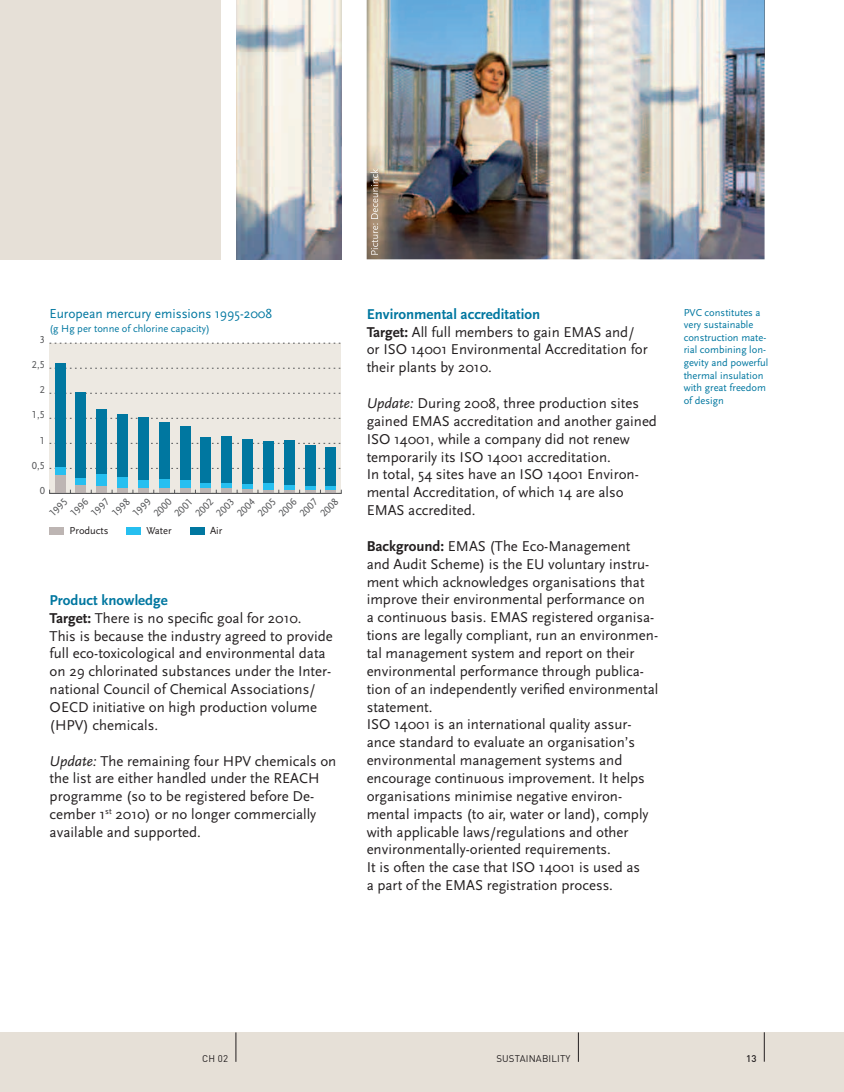
<style>
.page{position:relative;width:844px;height:1092px;background:#fff}
.page>*{position:absolute;margin:0;border:0;box-sizing:border-box;transform-origin:0 0}
.t1{font:14.88px/17.8px "Scala Sans";color:#231f20}
.t2{font:13.65px "Scala Sans";color:#0077a0}
.t3{font:10.5px/12.6px "Scala Sans";color:#0077a0}
.t4{font:10.5px "Scala Sans Caps";color:#57585a}
.t5{font:10.5px "Scala Sans";color:#231f20}
.t6{font:9.62px "DIN";letter-spacing:.02em;color:#231f20}
.t7{font:500 9.62px "DIN";color:#231f20}
.s1{font-weight:700;color:#0077a0}
.s2{font-weight:700}
.s3{font-style:italic}
</style>
<div class="page">
<div style="left:0;top:1032px;width:843px;height:59px;background:#e6e0d7"></div>
<svg style="left:763px;top:1032px;width:1px;height:29px"></svg>
<svg style="left:577px;top:1032px;width:1px;height:29px"></svg>
<svg style="left:235px;top:1032px;width:1px;height:29px"></svg>
<div style="left:0;top:0;width:221px;height:259px;background:#e6e0d7"></div>
<img style="left:366px;top:0;width:398px;height:259px">
<img style="left:236px;top:0;width:106px;height:259px">
<div style="left:50px;top:343px;width:291px;height:150px;background:#ede9e2"></div>
<svg style="left:50px;top:468px;width:291px;height:1px"></svg>
<svg style="left:50px;top:443px;width:291px;height:1px"></svg>
<svg style="left:50px;top:418px;width:291px;height:1px"></svg>
<svg style="left:50px;top:393px;width:291px;height:1px"></svg>
<svg style="left:50px;top:368px;width:291px;height:1px"></svg>
<svg style="left:50px;top:343px;width:291px;height:1px"></svg>
<div style="left:55px;top:364px;width:10px;height:103px;background:#0077a0"></div>
<div style="left:76px;top:392px;width:10px;height:86px;background:#0077a0"></div>
<div style="left:97px;top:409px;width:10px;height:65px;background:#0077a0"></div>
<div style="left:117px;top:414px;width:10px;height:63px;background:#0077a0"></div>
<div style="left:138px;top:418px;width:10px;height:62px;background:#0077a0"></div>
<div style="left:159px;top:422px;width:10px;height:57px;background:#0077a0"></div>
<div style="left:180px;top:426px;width:10px;height:54px;background:#0077a0"></div>
<div style="left:201px;top:437px;width:10px;height:46px;background:#0077a0"></div>
<div style="left:222px;top:436px;width:10px;height:47px;background:#0077a0"></div>
<div style="left:242px;top:439px;width:10px;height:45px;background:#0077a0"></div>
<div style="left:263px;top:441px;width:10px;height:43px;background:#0077a0"></div>
<div style="left:284px;top:440px;width:10px;height:45px;background:#0077a0"></div>
<div style="left:305px;top:445px;width:10px;height:40px;background:#0077a0"></div>
<div style="left:326px;top:447px;width:10px;height:39px;background:#0077a0"></div>
<div style="left:55px;top:467px;width:10px;height:8px;background:#26bff0"></div>
<div style="left:76px;top:478px;width:10px;height:7px;background:#26bff0"></div>
<div style="left:97px;top:474px;width:10px;height:11px;background:#26bff0"></div>
<div style="left:117px;top:477px;width:10px;height:11px;background:#26bff0"></div>
<div style="left:138px;top:480px;width:10px;height:8px;background:#26bff0"></div>
<div style="left:159px;top:479px;width:10px;height:9px;background:#26bff0"></div>
<div style="left:180px;top:480px;width:10px;height:8px;background:#26bff0"></div>
<div style="left:201px;top:483px;width:10px;height:5px;background:#26bff0"></div>
<div style="left:222px;top:483px;width:10px;height:5px;background:#26bff0"></div>
<div style="left:242px;top:484px;width:10px;height:5px;background:#26bff0"></div>
<div style="left:263px;top:484px;width:10px;height:6px;background:#26bff0"></div>
<hr style="left:284px;top:485px;width:10px;height:4px;background:#26bff0">
<svg style="left:305px;top:485px;width:10px;height:4px"></svg>
<hr style="left:326px;top:486px;width:10px;height:4px;background:#26bff0">
<div style="left:55px;top:475px;width:10px;height:18px;background:#bdb5b3"></div>
<div style="left:76px;top:485px;width:10px;height:8px;background:#bdb5b3"></div>
<div style="left:97px;top:485px;width:10px;height:8px;background:#bdb5b3"></div>
<div style="left:117px;top:488px;width:10px;height:5px;background:#bdb5b3"></div>
<div style="left:138px;top:488px;width:10px;height:5px;background:#bdb5b3"></div>
<div style="left:159px;top:488px;width:10px;height:5px;background:#bdb5b3"></div>
<div style="left:180px;top:488px;width:10px;height:5px;background:#bdb5b3"></div>
<div style="left:201px;top:488px;width:10px;height:5px;background:#bdb5b3"></div>
<div style="left:222px;top:488px;width:10px;height:5px;background:#bdb5b3"></div>
<svg style="left:49px;top:489px;width:293px;height:5px"></svg>
<hr style="left:50px;top:493px;width:291px;height:1px;background:#57585a">
<div style="left:49px;top:527px;width:15px;height:7px;background:#bdb5b3"></div>
<div style="left:126px;top:527px;width:15px;height:7px;background:#26bff0"></div>
<div style="left:190px;top:527px;width:15px;height:7px;background:#0077a0"></div>
<img style="left:370px;top:169px;width:8px;height:86px">
<p class="t2" style="left:49px;top:306px;width:224px">European mercury emissions 1995-2008</p>
<p class="t3" style="left:49px;top:322px;width:162px">(g Hg per tonne of chlorine capacity)</p>
<p class="t4" style="left:40px;top:334px;width:7px">3</p>
<p class="t4" style="left:32px;top:359px;width:15px">2,5</p>
<p class="t4" style="left:40px;top:384px;width:7px">2</p>
<p class="t4" style="left:32px;top:409px;width:15px">1,5</p>
<p class="t4" style="left:40px;top:434px;width:7px">1</p>
<p class="t4" style="left:32px;top:459px;width:15px">0,5</p>
<p class="t4" style="left:40px;top:484px;width:7px">0</p>
<p class="t4" style="left:47px;top:511px;width:22px;rotate:-45deg">1995</p>
<p class="t4" style="left:68px;top:511px;width:22px;rotate:-45deg">1996</p>
<p class="t4" style="left:89px;top:511px;width:22px;rotate:-45deg">1997</p>
<p class="t4" style="left:110px;top:510px;width:22px;rotate:-45deg">1998</p>
<p class="t4" style="left:130px;top:510px;width:22px;rotate:-45deg">1999</p>
<p class="t4" style="left:151px;top:510px;width:22px;rotate:-45deg">2000</p>
<p class="t4" style="left:172px;top:510px;width:22px;rotate:-45deg">2001</p>
<p class="t4" style="left:193px;top:511px;width:22px;rotate:-45deg">2002</p>
<p class="t4" style="left:214px;top:510px;width:22px;rotate:-45deg">2003</p>
<p class="t4" style="left:235px;top:511px;width:22px;rotate:-45deg">2004</p>
<p class="t4" style="left:255px;top:510px;width:22px;rotate:-45deg">2005</p>
<p class="t4" style="left:276px;top:510px;width:22px;rotate:-45deg">2006</p>
<p class="t4" style="left:297px;top:510px;width:22px;rotate:-45deg">2007</p>
<p class="t4" style="left:318px;top:510px;width:22px;rotate:-45deg">2008</p>
<p class="t5" style="left:70px;top:525px;width:40px">Products</p>
<p class="t5" style="left:146px;top:525px;width:27px">Water</p>
<p class="t5" style="left:210px;top:525px;width:14px">Air</p>
<p class="t1" style="left:50px;top:591px;width:284px"><span class="s1">Product knowledge<br></span><span class="s2">Target:</span> There is no specific goal for 2010.<br>This is because the industry agreed to provide full eco-toxicological and environmental data on 29 chlorinated substances under the Inter&shy;national Council of Chemical Associations/ OECD initiative on high production volume (HPV) chemicals.</p>
<p class="t1" style="left:50px;top:752px;width:288px"><span class="s3">Update:</span> The remaining four HPV chemicals on the list are either handled under the REACH programme (so to be registered before De&shy;cember 1<sup>st</sup> 2010) or no longer commercially available and supported.</p>
<p class="t1" style="left:366px;top:305px;width:282px"><span class="s1">Environmental accreditation<br></span><span class="s2">Target:</span> All full members to gain EMAS and/ or ISO 14001 Environmental Accreditation for their plants by 2010.</p>
<p class="t1" style="left:366px;top:394px;width:292px"><span class="s3">Update:</span> During 2008, three production sites gained EMAS accreditation and another gained ISO 14001, while a company did not renew temporarily its ISO 14001 accreditation.<br>In total, 54 sites have an ISO 14001 Environ&shy;mental Accreditation, of which 14 are also EMAS accredited.</p>
<p class="t1" style="left:366px;top:537px;width:293px"><span class="s2">Background:</span> EMAS (The Eco-Management<br>and Audit Scheme) is the EU voluntary instru&shy;ment which acknowledges organisations that improve their environmental performance on<br>a continuous basis. EMAS registered organisa&shy;tions are legally compliant, run an environmen&shy;tal management system and report on their environmental performance through publica&shy;tion of an independently verified environmental statement.<br>ISO 14001 is an international quality assur&shy;ance standard to evaluate an organisation’s environmental management systems and encourage continuous improvement. It helps organisations minimise negative environ&shy;mental impacts (to air, water or land), comply with applicable laws/regulations and other environmentally-oriented requirements.<br>It is often the case that ISO 14001 is used as<br>a part of the EMAS registration process.</p>
<p class="t3" style="left:683px;top:306px;width:86px">PVC constitutes a very sustainable construction mate&shy;rial combining lon&shy;gevity and powerful thermal insulation with great freedom of design</p>
<p class="t6" style="left:202px;top:1052px;width:28px">CH 02</p>
<p class="t6" style="left:496px;top:1052px;width:76px">SUSTAINABILITY</p>
<p class="t7" style="left:745px;top:1051px;width:12px">13</p>
</div>
